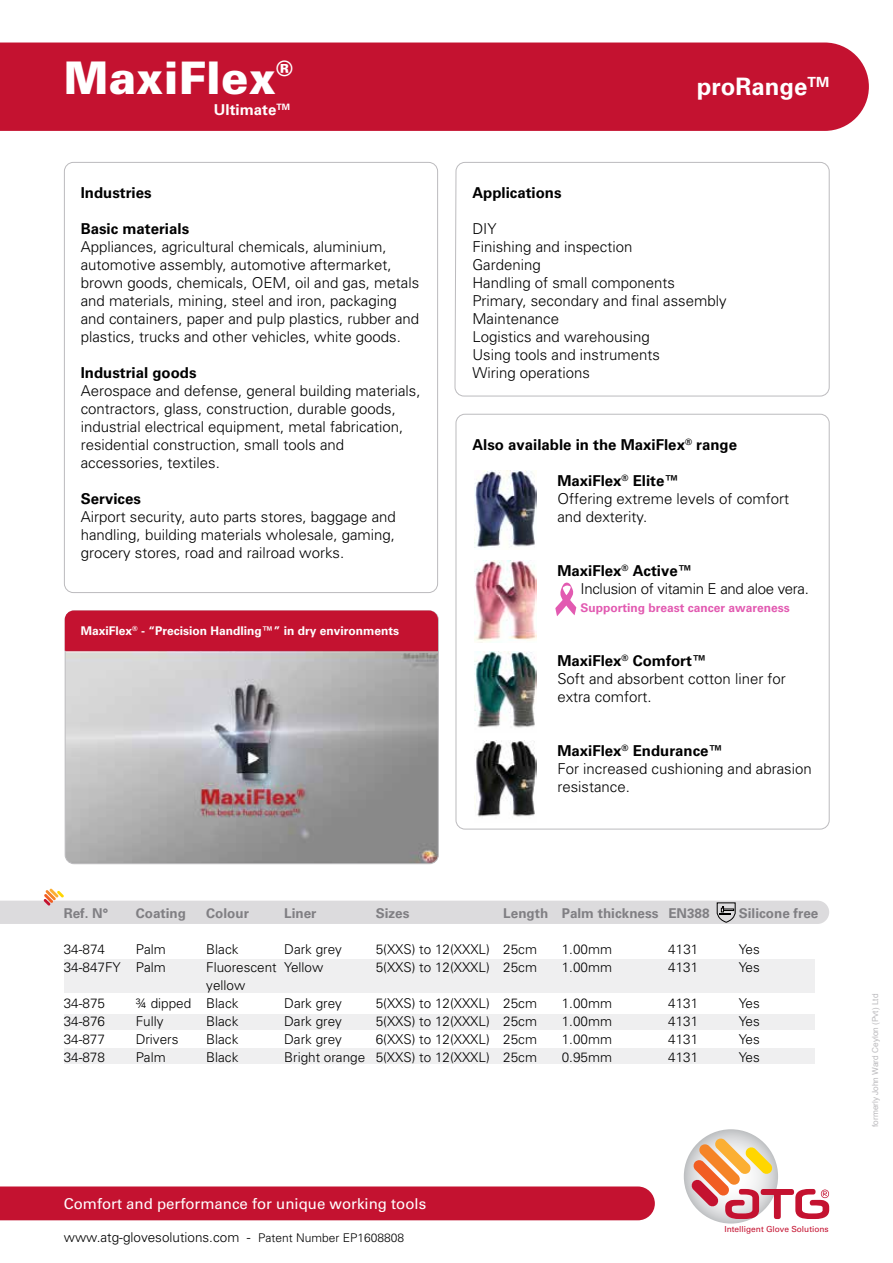
<style>
.page{position:relative;width:893px;height:1263px;background:#fff}
.page>*{position:absolute;margin:0;border:0;box-sizing:border-box;transform-origin:0 0}
.t1{font:900 45px "Univers";color:#fff}
.t2{font:700 24px "Univers";color:#fff}
.t3{font:300 15px/18px "Univers";color:#000}
.t4{font:700 15px "Univers";color:#000}
.t5{font:300 15px/18px "Univers";letter-spacing:-.02em;color:#000}
.t6{font:15px "Univers";color:#fff}
.t7{font:700 15px "Univers";color:#fff}
.t8{font:300 13.5px "Univers";color:#000}
.t9{font:700 13.5px "Univers";color:#807f83}
.t10{font:700 12px "Univers";color:#fff}
.t11{font:700 12px "Univers";color:#e25ab1}
.t12{font:8.4px "Univers";color:#c41230}
.t13{font:8.25px "Helvetica";color:#bcbbbe}
.s1{font-weight:700}
.s2{font-size:12px}
</style>
<div class="page">
<div style="left:0;top:42px;width:869px;height:89px;background:#c41230"></div>
<div style="left:0;top:1186px;width:655px;height:34px;background:#c41230"></div>
<svg style="left:684px;top:1129px;width:94px;height:94px"></svg>
<svg style="left:691px;top:1138px;width:138px;height:81px"></svg>
<svg style="left:454px;top:162px;width:376px;height:235px"></svg>
<div style="left:64px;top:1048px;width:750px;height:16px;background:#efeff0"></div>
<div style="left:64px;top:1014px;width:750px;height:16px;background:#efeff0"></div>
<div style="left:64px;top:959px;width:750px;height:33px;background:#efeff0"></div>
<svg style="left:0;top:888px;width:829px;height:36px"></svg>
<img style="left:475px;top:561px;width:62px;height:81px">
<img style="left:475px;top:652px;width:62px;height:76px">
<img style="left:475px;top:741px;width:62px;height:76px">
<img style="left:475px;top:471px;width:62px;height:77px">
<svg style="left:555px;top:582px;width:21px;height:34px"></svg>
<img style="left:65px;top:651px;width:372px;height:213px">
<div style="left:65px;top:610px;width:373px;height:41px;background:#c41230"></div>
<h1 class="t1" style="left:64px;top:49px;width:231px">MaxiFlex<sup>®</sup></h1>
<p class="t7" style="left:214px;top:101px;width:78px">Ultimate<sup>TM</sup></p>
<p class="t4" style="left:81px;top:184px;width:72px">Industries</p>
<p class="t4" style="left:81px;top:220px;width:110px">Basic materials</p>
<p class="t3" style="left:81px;top:238px;width:340px">Appliances, agricultural chemicals, aluminium, automotive assembly, automotive aftermarket, brown goods, chemicals, OEM, oil and gas, metals and materials, mining, steel and iron, packaging and containers, paper and pulp plastics, rubber and plastics, trucks and other vehicles, white goods.</p>
<p class="t4" style="left:81px;top:364px;width:117px">Industrial goods</p>
<p class="t3" style="left:81px;top:382px;width:341px">Aerospace and defense, general building materials, contractors, glass, construction, durable goods, industrial electrical equipment, metal fabrication, residential construction, small tools and accessories, textiles.</p>
<p class="t4" style="left:81px;top:490px;width:62px">Services</p>
<p class="t3" style="left:81px;top:508px;width:317px;text-align:justify">Airport security, auto parts stores, baggage and handling, building materials wholesale, gaming, grocery stores, road and railroad works.</p>
<p class="t10" style="left:81px;top:624px;width:320px">MaxiFlex<sup>®</sup> - “Precision Handling™” in dry environments</p>
<h2 class="t2" style="left:697px;top:73px;width:134px">proRange<sup>TM</sup></h2>
<p class="t4" style="left:472px;top:184px;width:91px">Applications</p>
<p class="t3" style="left:472px;top:220px;width:256px">DIY<br>Finishing and inspection<br>Gardening<br>Handling of small components<br>Primary, secondary and final assembly<br>Maintenance<br>Logistics and warehousing<br>Using tools and instruments<br>Wiring operations</p>
<p class="t4" style="left:472px;top:436px;width:266px">Also available in the MaxiFlex<sup>®</sup> range</p>
<p class="t3" style="left:557px;top:472px;width:233px"><span class="s1">MaxiFlex</span><sup>®</sup> <span class="s1">Elite™<br></span>Offering extreme levels of comfort and dexterity.</p>
<p class="t5" style="left:580px;top:562px;width:230px;text-indent:-23px"><span class="s1">MaxiFlex</span><sup>®</sup> <span class="s1">Active™<br></span>Inclusion of vitamin E and aloe vera.</p>
<p class="t11" style="left:580px;top:601px;width:211px">Supporting breast cancer awareness</p>
<p class="t3" style="left:557px;top:652px;width:230px"><span class="s1">MaxiFlex</span><sup>®</sup> <span class="s1">Comfort™<br></span>Soft and absorbent cotton liner for extra comfort.</p>
<p class="t3" style="left:557px;top:742px;width:256px"><span class="s1">MaxiFlex</span><sup>®</sup> <span class="s1">Endurance™<br></span>For increased cushioning and abrasion resistance.</p>
<p class="t9" style="left:64px;top:905px;width:46px">Ref. N°</p>
<p class="t9" style="left:136px;top:905px;width:52px">Coating</p>
<p class="t9" style="left:206px;top:905px;width:44px">Colour</p>
<p class="t9" style="left:284px;top:905px;width:34px">Liner</p>
<p class="t9" style="left:376px;top:905px;width:35px">Sizes</p>
<p class="t9" style="left:503px;top:905px;width:208px">Length Palm thickness EN388</p>
<p class="t9" style="left:739px;top:905px;width:81px">Silicone free</p>
<p class="t8" style="left:64px;top:941px;width:43px">34-874</p>
<p class="t8" style="left:136px;top:941px;width:31px">Palm</p>
<p class="t8" style="left:206px;top:941px;width:34px">Black</p>
<p class="t8" style="left:284px;top:941px;width:59px">Dark grey</p>
<p class="t8" style="left:376px;top:941px;width:163px">5(XXS) to 12(XXXL) 25cm</p>
<p class="t8" style="left:562px;top:941px;width:52px">1.00mm</p>
<p class="t8" style="left:668px;top:941px;width:32px">4131</p>
<p class="t8" style="left:739px;top:941px;width:23px">Yes</p>
<p class="t8" style="left:64px;top:959px;width:103px">34-847FY Palm</p>
<p class="t8" style="left:206px;top:959px;width:119px">Fluorescent Yellow</p>
<p class="t8" style="left:376px;top:959px;width:163px">5(XXS) to 12(XXXL) 25cm</p>
<p class="t8" style="left:562px;top:959px;width:52px">1.00mm</p>
<p class="t8" style="left:668px;top:959px;width:32px">4131</p>
<p class="t8" style="left:739px;top:959px;width:23px">Yes</p>
<p class="t8" style="left:206px;top:977px;width:41px">yellow</p>
<p class="t8" style="left:64px;top:995px;width:43px">34-875</p>
<p class="t8" style="left:136px;top:995px;width:104px">¾ dipped Black</p>
<p class="t8" style="left:284px;top:995px;width:59px">Dark grey</p>
<p class="t8" style="left:376px;top:995px;width:163px">5(XXS) to 12(XXXL) 25cm</p>
<p class="t8" style="left:562px;top:995px;width:52px">1.00mm</p>
<p class="t8" style="left:668px;top:995px;width:32px">4131</p>
<p class="t8" style="left:739px;top:995px;width:23px">Yes</p>
<p class="t8" style="left:64px;top:1013px;width:43px">34-876</p>
<p class="t8" style="left:136px;top:1013px;width:29px">Fully</p>
<p class="t8" style="left:206px;top:1013px;width:34px">Black</p>
<p class="t8" style="left:284px;top:1013px;width:59px">Dark grey</p>
<p class="t8" style="left:376px;top:1013px;width:163px">5(XXS) to 12(XXXL) 25cm</p>
<p class="t8" style="left:562px;top:1013px;width:52px">1.00mm</p>
<p class="t8" style="left:668px;top:1013px;width:32px">4131</p>
<p class="t8" style="left:739px;top:1013px;width:23px">Yes</p>
<p class="t8" style="left:64px;top:1031px;width:43px">34-877</p>
<p class="t8" style="left:136px;top:1031px;width:44px">Drivers</p>
<p class="t8" style="left:206px;top:1031px;width:34px">Black</p>
<p class="t8" style="left:284px;top:1031px;width:59px">Dark grey</p>
<p class="t8" style="left:376px;top:1031px;width:163px">6(XXS) to 12(XXXL) 25cm</p>
<p class="t8" style="left:562px;top:1031px;width:52px">1.00mm</p>
<p class="t8" style="left:668px;top:1031px;width:32px">4131</p>
<p class="t8" style="left:739px;top:1031px;width:23px">Yes</p>
<p class="t8" style="left:64px;top:1049px;width:43px">34-878</p>
<p class="t8" style="left:136px;top:1049px;width:31px">Palm</p>
<p class="t8" style="left:206px;top:1049px;width:34px">Black</p>
<p class="t8" style="left:284px;top:1049px;width:254px">Bright orange 5(XXS) to 12(XXXL) 25cm</p>
<p class="t8" style="left:562px;top:1049px;width:52px">0.95mm</p>
<p class="t8" style="left:668px;top:1049px;width:32px">4131</p>
<p class="t8" style="left:739px;top:1049px;width:23px">Yes</p>
<p class="t6" style="left:64px;top:1195px;width:364px">Comfort and performance for unique working tools</p>
<p class="t8" style="left:64px;top:1229px;width:342px">www.atg-glovesolutions.com - <span class="s2">Patent Number EP1608808</span></p>
<p class="t12" style="left:724px;top:1224px;width:106px">Intelligent Glove Solutions</p>
<p class="t13" style="left:869px;top:1127px;width:135px;rotate:-90deg">formerly John Ward Ceylon (Pvt) Ltd</p>
</div>
